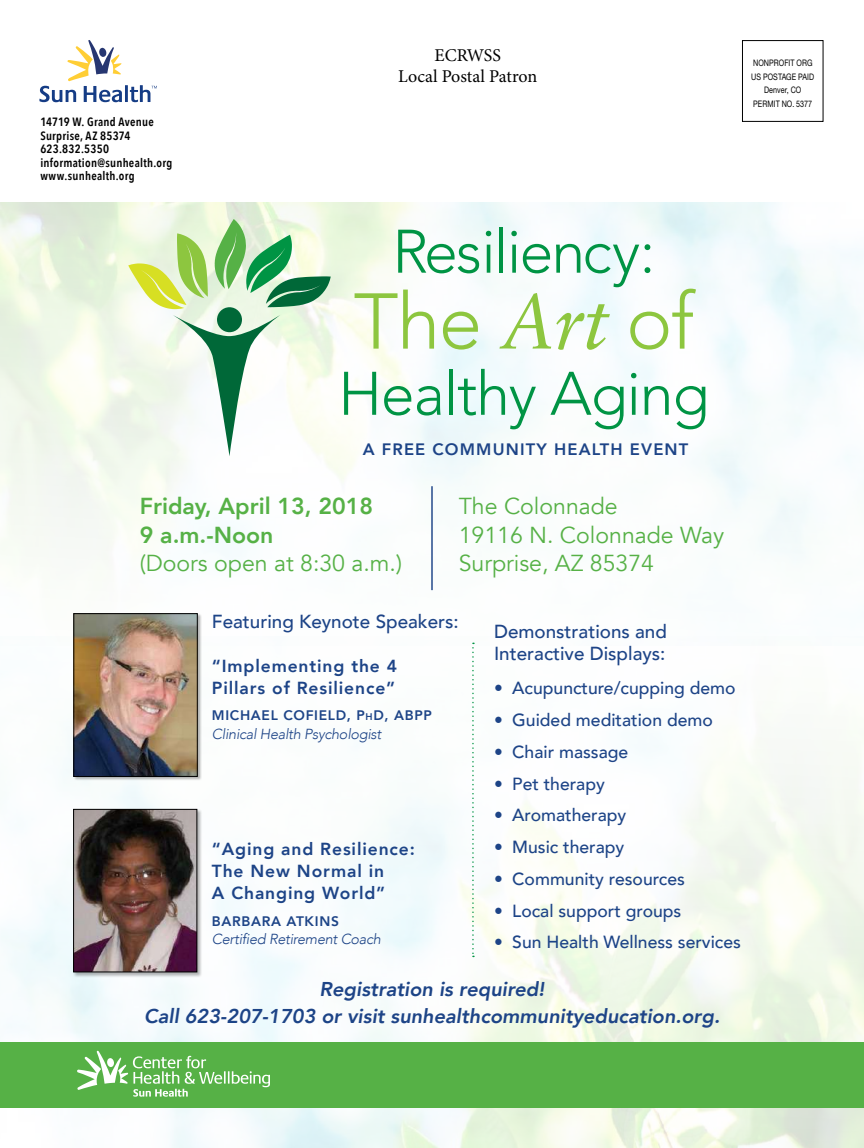
<style>
.page{position:relative;width:864px;height:1148px;background:#fff}
.page>*{position:absolute;margin:0;border:0;box-sizing:border-box;transform-origin:0 0}
.t1{font:300 78px "Avenir";color:#8dc63f}
.t2{font:300 60.75px "Avenir";letter-spacing:-.02em;color:#009444}
.t3{font:23.1px/28.8px "Avenir";color:#56b146}
.t4{font:800 23.1px/28.8px "Avenir";color:#56b146}
.t5{font:italic 800 19.95px/27.6px "Avenir";color:#1d4487;text-align:center}
.t6{font:500 18.9px/21.8px "Avenir";color:#1d4487}
.t7{font:18px/21.6px "Minion Pro";color:#000;text-align:center}
.t8{font:500 17.55px "Avenir";color:#1d4487}
.t9{font:800 17.4px/21.8px "Avenir";letter-spacing:.05em;color:#1d4487}
.t10{font:800 16.5px "Avenir";letter-spacing:.07em;color:#1d4487}
.t11{font:italic 300 14.55px "Avenir";letter-spacing:-.02em;color:#1d4487}
.t12{font:800 13.8px "Avenir";letter-spacing:.05em;color:#1d4487}
.t13{font:600 12px/13.5px "Avenir Next Condensed";letter-spacing:.02em;color:#000}
.t14{font:9px/13.5px "Helvetica Neue LT Std";letter-spacing:.01em;color:#000;text-align:center;scale:.8 1}
.s1{font-family:"Sabon LT Std";font-weight:400;font-style:italic}
.s2{font-style:inherit}
.s3{font-size:9.6px}
</style>
<div class="page">
<div style="left:742px;top:40px;width:81px;height:82px;border:1px solid #000"></div>
<svg style="left:39px;top:40px;width:83px;height:62px"></svg>
<hr style="left:125px;top:85px;width:3px;height:17px;background:#153c85">
<svg style="left:130px;top:85px;width:27px;height:17px"></svg>
<img style="left:0;top:636px;width:864px;height:512px">
<div style="left:0;top:1042px;width:864px;height:65px;background:#56b146"></div>
<svg style="left:77px;top:1050px;width:193px;height:46px"></svg>
<svg style="left:472px;top:642px;width:2px;height:315px"></svg>
<hr style="left:431px;top:486px;width:2px;height:104px;background:#1d4487">
<svg style="left:128px;top:219px;width:203px;height:237px"></svg>
<div style="left:73px;top:808px;width:130px;height:170px;background:#000;opacity:.3"></div>
<img style="left:75px;top:811px;width:120px;height:159px">
<div style="left:73px;top:809px;width:124px;height:163px;border:1px solid #000"></div>
<div style="left:74px;top:613px;width:128px;height:168px;background:#000;opacity:.3"></div>
<img style="left:75px;top:615px;width:121px;height:159px">
<div style="left:73px;top:613px;width:125px;height:163px;border:1px solid #000"></div>
<p class="t13" style="left:40px;top:115px;width:133px">14719 W. Grand Avenue<br>Surprise, AZ 85374<br>623.832.5350 information@sunhealth.org www.sunhealth.org</p>
<p class="t7" style="left:398px;top:44px;width:141px">ECRWSS<br>Local Postal Patron</p>
<p class="t14" style="left:751px;top:56px;width:80px">NONPROFIT ORG<br>US POSTAGE PAID<br>Denver, CO<br>PERMIT NO. 5377</p>
<h2 class="t2" style="left:392px;top:216px;width:265px">Resiliency:</h2>
<h1 class="t1" style="left:354px;top:275px;width:342px">The <span class="s1">Art</span> of</h1>
<h2 class="t2" style="left:338px;top:358px;width:373px">Healthy Aging</h2>
<p class="t10" style="left:363px;top:437px;width:327px">A FREE COMMUNITY HEALTH EVENT</p>
<h3 class="t4" style="left:140px;top:491px;width:235px">Friday, April 13, 2018<br>9 a.m.-Noon</h3>
<h3 class="t3" style="left:140px;top:549px;width:264px">(Doors open at 8:30 a.m.)</h3>
<h3 class="t3" style="left:459px;top:492px;width:267px">The Colonnade<br>19116 N. Colonnade Way<br>Surprise, AZ 85374</h3>
<p class="t6" style="left:212px;top:610px;width:248px">Featuring Keynote Speakers:</p>
<p class="t6" style="left:494px;top:619px;width:174px">Demonstrations and<br>Interactive Displays:</p>
<p class="t8" style="left:494px;top:673px;width:243px">• Acupuncture/cupping demo</p>
<p class="t8" style="left:494px;top:704px;width:220px">• Guided meditation demo</p>
<p class="t8" style="left:494px;top:736px;width:136px">• Chair massage</p>
<p class="t8" style="left:494px;top:768px;width:112px">• Pet therapy</p>
<p class="t8" style="left:494px;top:800px;width:134px">• Aromatherapy</p>
<p class="t8" style="left:494px;top:831px;width:132px">• Music therapy</p>
<p class="t8" style="left:494px;top:863px;width:192px">• Community resources</p>
<p class="t8" style="left:494px;top:895px;width:189px">• Local support groups</p>
<p class="t8" style="left:494px;top:927px;width:248px">• Sun Health Wellness services</p>
<p class="t9" style="left:212px;top:655px;width:187px">“Implementing the 4<br>Pillars of Resilience”</p>
<p class="t12" style="left:212px;top:705px;width:222px">MICHAEL COFIELD, <span class="s2">P</span><span class="s3">h</span><span class="s2">D, ABPP</span></p>
<p class="t11" style="left:212px;top:725px;width:171px">Clinical Health Psychologist</p>
<p class="t9" style="left:212px;top:838px;width:205px">“Aging and Resilience:<br>The New Normal in<br>A Changing World”</p>
<p class="t12" style="left:212px;top:910px;width:129px">BARBARA ATKINS</p>
<p class="t11" style="left:212px;top:930px;width:171px">Certified Retirement Coach</p>
<p class="t5" style="left:144px;top:975px;width:577px">Registration is required!<br>Call 623-207-1703 or visit sunhealthcommunityeducation.org.</p>
</div>
